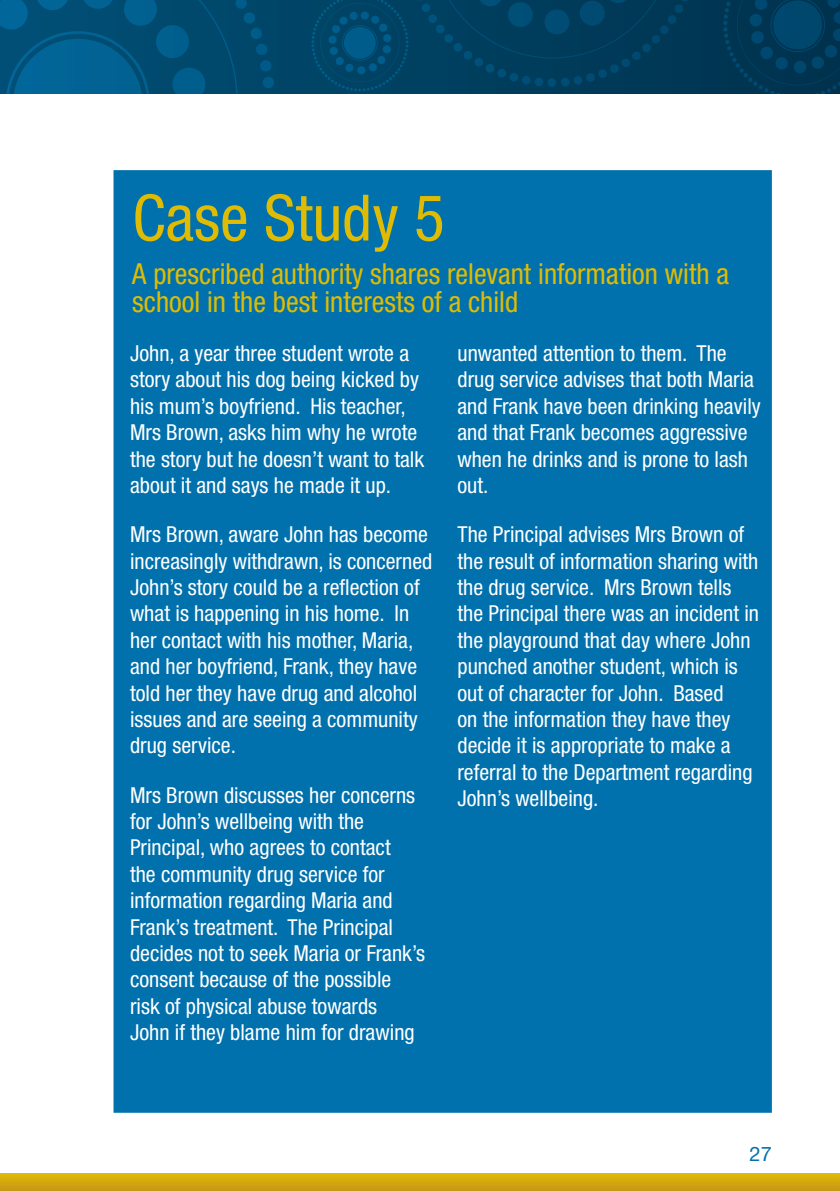
<style>
.page{position:relative;width:840px;height:1191px;background:#fff}
.page>*{position:absolute;margin:0;border:0;box-sizing:border-box;transform-origin:0 0}
.t1{font:condensed 64px "Helvetica Neue LT Pro";color:#dfbc03}
.t2{font:condensed 29px/28.8px "Helvetica Neue LT Pro";color:#dfbc03}
.t3{font:condensed 22px/26.4px "Helvetica Neue LT Pro";color:#fff}
.t4{font:20px "Helvetica Neue LT Pro";color:#0071ad}
</style>
<div class="page">
<div style="left:0;top:0;width:839px;height:94px;background:#003e5e"></div>
<svg style="left:0;top:0;width:275px;height:94px"></svg>
<svg style="left:722px;top:0;width:117px;height:94px"></svg>
<div style="left:547px;top:78px;width:8px;height:9px;background:#004d76;border-radius:50%"></div>
<div style="left:534px;top:77px;width:9px;height:9px;background:#004d76;border-radius:50%"></div>
<svg style="left:573px;top:76px;width:9px;height:9px"></svg>
<div style="left:560px;top:77px;width:9px;height:9px;background:#014c74;border-radius:50%"></div>
<svg style="left:419px;top:0;width:268px;height:82px"></svg>
<svg style="left:311px;top:0;width:97px;height:91px"></svg>
<svg style="left:0;top:1174px;width:839px;height:17px;background:#d2a70e"></svg>
<div style="left:113px;top:170px;width:658px;height:942px;background:#0071ad"></div>
<h1 class="t1" style="left:132px;top:181px;width:313px">Case Study 5</h1>
<h2 class="t2" style="left:132px;top:259px;width:598px">A prescribed authority shares relevant information with a school in the best interests of a child</h2>
<p class="t3" style="left:130px;top:340px;width:295px">John, a year three student wrote a story about his dog being kicked by his mum’s boyfriend. His teacher,<br>Mrs Brown, asks him why he wrote the story but he doesn’t want to talk about it and says he made it up.</p>
<p class="t3" style="left:130px;top:521px;width:303px">Mrs Brown, aware John has become increasingly withdrawn, is concerned<br>John’s story could be a reflection of what is happening in his home. In her contact with his mother, Maria, and her boyfriend, Frank, they have told her they have drug and alcohol issues and are seeing a community drug service.</p>
<p class="t3" style="left:130px;top:781px;width:296px">Mrs Brown discusses her concerns for John’s wellbeing with the<br>Principal, who agrees to contact<br>the community drug service for information regarding Maria and<br>Frank’s treatment. The Principal decides not to seek Maria or Frank’s consent because of the possible risk of physical abuse towards<br>John if they blame him for drawing</p>
<p class="t3" style="left:457px;top:340px;width:305px">unwanted attention to them. The drug service advises that both Maria and Frank have been drinking heavily and that Frank becomes aggressive when he drinks and is prone to lash out.</p>
<p class="t3" style="left:457px;top:521px;width:303px">The Principal advises Mrs Brown of the result of information sharing with the drug service. Mrs Brown tells the Principal there was an incident in the playground that day where John punched another student, which is out of character for John. Based<br>on the information they have they decide it is appropriate to make a referral to the Department regarding John’s wellbeing.</p>
<p class="t4" style="left:749px;top:1141px;width:24px">27</p>
</div>
